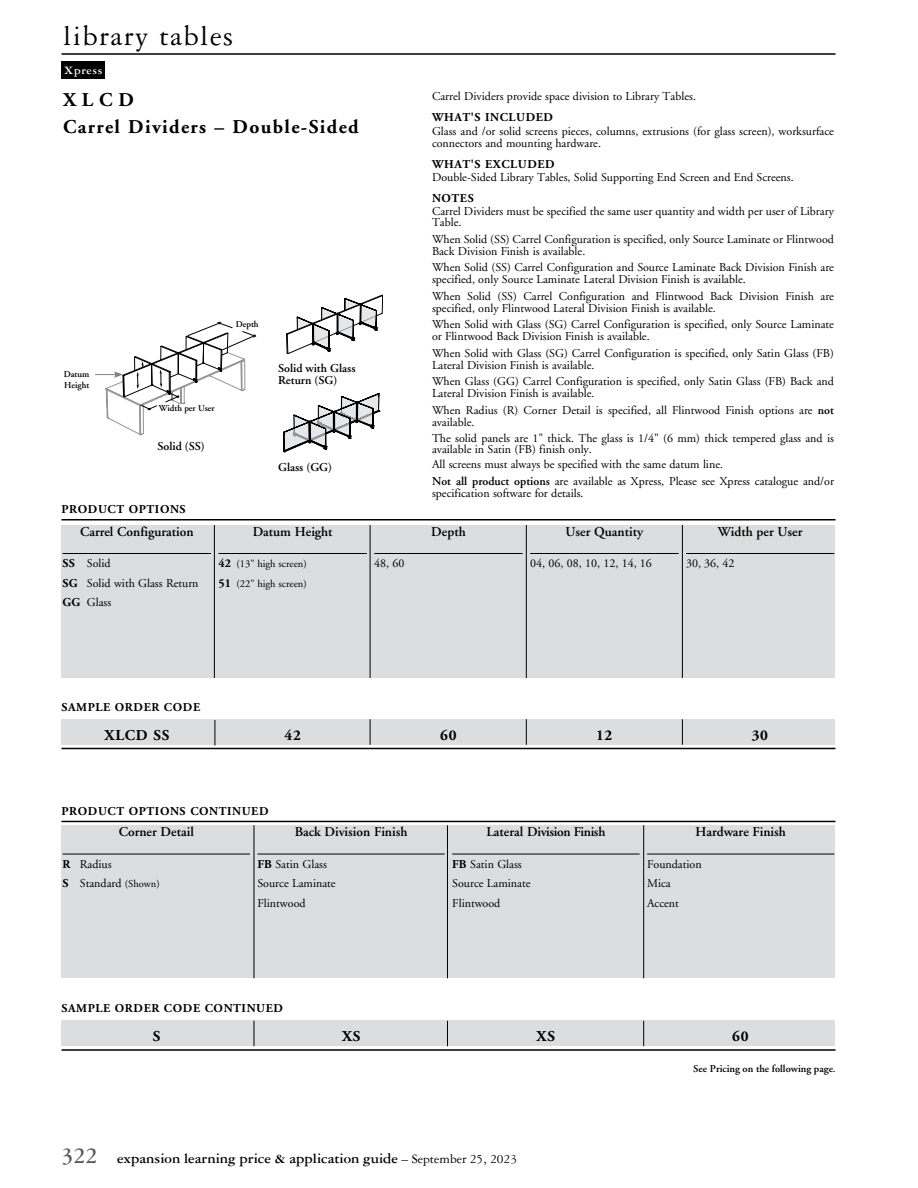
<style>
.page{position:relative;width:918px;height:1188px;background:#fff}
.page>*{position:absolute;margin:0;border:0;box-sizing:border-box;transform-origin:0 0}
.t1{font:30px "Garamond Three";letter-spacing:.05em;color:#000}
.t2{font:700 19.5px/27px "Adobe Garamond";letter-spacing:.07em;color:#000}
.t3{font:700 15px "Garamond Three";color:#000}
.t4{font:700 15px "Adobe Garamond";letter-spacing:.05em;color:#000}
.t5{font:600 13.5px "Adobe Garamond";color:#000}
.t6{font:600 13.5px "Adobe Garamond";letter-spacing:-.025em;color:#000}
.t7{font:12px/19.5px "Adobe Garamond";color:#000}
.t8{font:700 12px "Adobe Garamond";letter-spacing:.05em;color:#000}
.t9{font:600 12px/12px "Adobe Garamond";color:#000}
.t10{font:700 12px "Garamond Three";letter-spacing:.05em;color:#fff}
.t11{font:10.5px/19.5px "Adobe Garamond";color:#000}
.t12{font:600 10.5px "Adobe Garamond";color:#000}
.t13{font:600 9px/10.8px "Adobe Garamond";color:#000}
.s1{font-weight:600}
.s2{font-weight:700}
.s3{font-weight:700;font-size:12px}
.s4{font-size:10.5px}
.s5{font-size:24px;color:#58595b}
.s6{font-weight:400;font-size:13.5px}
</style>
<div class="page">
<hr style="left:62px;top:53px;width:774px;height:2px;background:#000">
<svg style="left:286px;top:294px;width:97px;height:60px"></svg>
<svg style="left:283px;top:393px;width:98px;height:60px"></svg>
<svg style="left:95px;top:321px;width:162px;height:115px"></svg>
<div style="left:62px;top:62px;width:43px;height:17px;background:#000"></div>
<div style="left:62px;top:825px;width:774px;height:153px;background:#dcddde"></div>
<hr style="left:63px;top:854px;width:187px;height:1px;background:#000">
<hr style="left:257px;top:854px;width:188px;height:1px;background:#000">
<hr style="left:452px;top:854px;width:188px;height:1px;background:#000">
<hr style="left:647px;top:854px;width:187px;height:1px;background:#000">
<hr style="left:62px;top:821px;width:774px;height:1px;background:#000">
<hr style="left:62px;top:1049px;width:774px;height:2px;background:#000">
<div style="left:62px;top:1021px;width:774px;height:25px;background:#dcddde"></div>
<hr style="left:254px;top:825px;width:1px;height:153px;background:#000">
<svg style="left:254px;top:1021px;width:1px;height:25px"></svg>
<div style="left:62px;top:525px;width:774px;height:153px;background:#dcddde"></div>
<hr style="left:63px;top:553px;width:148px;height:1px;background:#000">
<hr style="left:218px;top:553px;width:149px;height:1px;background:#000">
<hr style="left:374px;top:553px;width:149px;height:1px;background:#000">
<hr style="left:530px;top:553px;width:149px;height:1px;background:#000">
<hr style="left:686px;top:553px;width:148px;height:1px;background:#000">
<hr style="left:62px;top:519px;width:774px;height:1px;background:#000">
<hr style="left:62px;top:748px;width:774px;height:1px;background:#000">
<div style="left:62px;top:719px;width:774px;height:26px;background:#dcddde"></div>
<hr style="left:214px;top:525px;width:1px;height:153px;background:#000">
<svg style="left:215px;top:720px;width:1px;height:26px"></svg>
<hr style="left:370px;top:525px;width:1px;height:153px;background:#000">
<svg style="left:370px;top:719px;width:1px;height:26px"></svg>
<hr style="left:526px;top:525px;width:1px;height:153px;background:#000">
<svg style="left:526px;top:719px;width:1px;height:26px"></svg>
<hr style="left:682px;top:525px;width:1px;height:153px;background:#000">
<svg style="left:682px;top:719px;width:1px;height:26px"></svg>
<hr style="left:447px;top:825px;width:1px;height:153px;background:#000">
<svg style="left:447px;top:1021px;width:1px;height:25px"></svg>
<hr style="left:643px;top:825px;width:1px;height:153px;background:#000">
<svg style="left:643px;top:1021px;width:1px;height:25px"></svg>
<h1 class="t1" style="left:63px;top:20px;width:172px">library tables</h1>
<p class="t10" style="left:64px;top:64px;width:40px">Xpress</p>
<h2 class="t2" style="left:63px;top:86px;width:297px">XLCD<br>Carrel Dividers – Double-Sided</h2>
<p class="t7" style="left:432px;top:87px;width:264px">Carrel Dividers provide space division to Library Tables.</p>
<p class="t8" style="left:432px;top:111px;width:123px">WHAT'S INCLUDED</p>
<p class="t7" style="left:432px;top:125px;width:403px;line-height:12px">Glass and /or solid screens pieces, columns, extrusions (for glass screen), worksurface connectors and mounting hardware.</p>
<p class="t8" style="left:432px;top:157px;width:124px">WHAT'S EXCLUDED</p>
<p class="t7" style="left:432px;top:168px;width:362px">Double-Sided Library Tables, Solid Supporting End Screen and End Screens.</p>
<p class="t8" style="left:432px;top:192px;width:43px">NOTES</p>
<p class="t7" style="left:432px;top:206px;width:404px;line-height:11.2px">Carrel Dividers must be specified the same user quantity and width per user of Library<br>Table.</p>
<p class="t7" style="left:432px;top:233px;width:404px;line-height:12px">When Solid (SS) Carrel Configuration is specified, only Source Laminate or Flintwood<br>Back Division Finish is available.</p>
<p class="t7" style="left:432px;top:262px;width:403px;line-height:12px">When Solid (SS) Carrel Configuration and Source Laminate Back Division Finish are specified, only Source Laminate Lateral Division Finish is available.</p>
<p class="t7" style="left:432px;top:290px;width:404px;line-height:12px">When Solid (SS) Carrel Configuration and Flintwood Back Division Finish are specified, only Flintwood Lateral Division Finish is available.</p>
<p class="t7" style="left:432px;top:319px;width:404px;line-height:12px">When Solid with Glass (SG) Carrel Configuration is specified, only Source Laminate or Flintwood Back Division Finish is available.</p>
<p class="t7" style="left:432px;top:347px;width:403px;line-height:12px">When Solid with Glass (SG) Carrel Configuration is specified, only Satin Glass (FB)<br>Lateral Division Finish is available.</p>
<p class="t7" style="left:432px;top:376px;width:404px;line-height:12px">When Glass (GG) Carrel Configuration is specified, only Satin Glass (FB) Back and<br>Lateral Division Finish is available.</p>
<p class="t7" style="left:432px;top:404px;width:404px;line-height:12px">When Radius (R) Corner Detail is specified, all Flintwood Finish options are <span class="s1">not </span>available.</p>
<p class="t7" style="left:432px;top:432px;width:404px;line-height:11.2px">The solid panels are 1" thick. The glass is 1/4" (6 mm) thick tempered glass and is available in Satin (FB) finish only.</p>
<p class="t7" style="left:432px;top:457px;width:404px;line-height:16.5px">All screens must always be specified with the same datum line.<br><span class="s1">Not all product options</span> are available as Xpress, Please see Xpress catalogue and/or</p>
<p class="t7" style="left:432px;top:484px;width:151px">specification software for details.</p>
<p class="t13" style="left:236px;top:319px;width:24px">Depth</p>
<p class="t9" style="left:278px;top:362px;width:79px">Solid with Glass<br>Return (SG)</p>
<p class="t13" style="left:64px;top:369px;width:27px">Datum<br>Height</p>
<p class="t13" style="left:159px;top:403px;width:58px">Width per User</p>
<p class="t9" style="left:157px;top:440px;width:49px">Solid (SS)</p>
<p class="t9" style="left:278px;top:461px;width:55px">Glass (GG)</p>
<p class="t8" style="left:61px;top:502px;width:126px">PRODUCT OPTIONS</p>
<p class="t5" style="left:80px;top:524px;width:115px">Carrel Configuration</p>
<p class="t7" style="left:63px;top:554px;width:138px"><span class="s2">SS</span> Solid<br><span class="s2">SG</span> Solid with Glass Return<br><span class="s2">GG</span> Glass</p>
<p class="t5" style="left:253px;top:524px;width:81px">Datum Height</p>
<p class="t11" style="left:218px;top:554px;width:90px"><span class="s3">42</span> (13" high screen)<br><span class="s3">51</span> (22" high screen)</p>
<p class="t7" style="left:374px;top:554px;width:32px">48, 60</p>
<p class="t5" style="left:431px;top:524px;width:36px">Depth</p>
<p class="t5" style="left:566px;top:524px;width:79px">User Quantity</p>
<p class="t7" style="left:530px;top:554px;width:123px">04, 06, 08, 10, 12, 14, 16</p>
<p class="t5" style="left:718px;top:524px;width:86px">Width per User</p>
<p class="t7" style="left:686px;top:554px;width:50px">30, 36, 42</p>
<p class="t8" style="left:62px;top:700px;width:140px">SAMPLE ORDER CODE</p>
<p class="t4" style="left:105px;top:727px;width:66px">XLCD SS</p>
<p class="t4" style="left:285px;top:727px;width:18px">42</p>
<p class="t4" style="left:440px;top:727px;width:18px">60</p>
<p class="t4" style="left:596px;top:727px;width:18px">12</p>
<p class="t4" style="left:752px;top:727px;width:18px">30</p>
<p class="t8" style="left:62px;top:804px;width:209px">PRODUCT OPTIONS CONTINUED</p>
<p class="t5" style="left:119px;top:825px;width:77px">Corner Detail</p>
<p class="t7" style="left:63px;top:854px;width:99px"><span class="s2">R</span> Radius<br><span class="s2">S</span> Standard <span class="s4">(Shown)</span></p>
<p class="t5" style="left:295px;top:825px;width:114px">Back Division Finish</p>
<p class="t7" style="left:257px;top:854px;width:80px"><span class="s2">FB</span> Satin Glass<br>Source Laminate<br>Flintwood</p>
<p class="t6" style="left:486px;top:825px;width:120px">Lateral Division Finish</p>
<p class="t7" style="left:452px;top:854px;width:80px"><span class="s2">FB</span> Satin Glass<br>Source Laminate<br>Flintwood</p>
<p class="t5" style="left:695px;top:825px;width:92px">Hardware Finish</p>
<p class="t7" style="left:647px;top:854px;width:56px">Foundation<br>Mica<br>Accent</p>
<p class="t8" style="left:62px;top:1002px;width:223px">SAMPLE ORDER CODE CONTINUED</p>
<p class="t4" style="left:153px;top:1028px;width:9px">S</p>
<p class="t4" style="left:342px;top:1028px;width:20px">XS</p>
<p class="t4" style="left:537px;top:1028px;width:20px">XS</p>
<p class="t4" style="left:732px;top:1028px;width:18px">60</p>
<p class="t12" style="left:693px;top:1063px;width:144px">See Pricing on the following page.</p>
<p class="t3" style="left:62px;top:1150px;width:457px"><span class="s5">322</span> expansion learning price &amp; application guide <span class="s6">– September 25, 2023</span></p>
</div>
